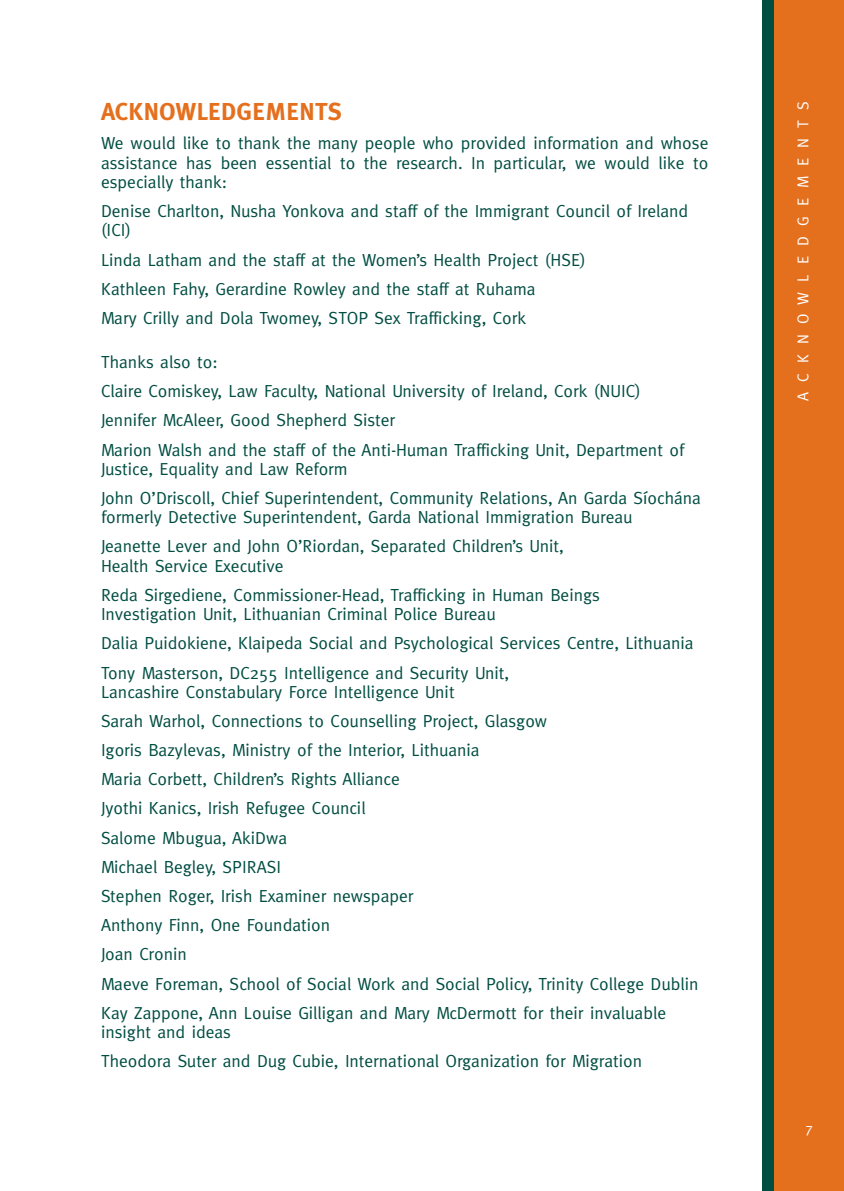
<style>
.page{position:relative;width:844px;height:1191px;background:#fff}
.page>*{position:absolute;margin:0;border:0;box-sizing:border-box;transform-origin:0 0}
.t1{font:700 24.5px "Meta Plus";color:#e4701e}
.t2{font:17.5px/29.2px "Meta";color:#004d42}
.t3{font:15.75px "Meta";letter-spacing:.64em;color:#fff}
.t4{font:14px "Meta";color:#fff}
</style>
<div class="page">
<div style="left:761px;top:0;width:82px;height:1191px;background:#004d42"></div>
<div style="left:774px;top:0;width:69px;height:1191px;background:#e4701e"></div>
<h1 class="t1" style="left:101px;top:97px;width:242px">ACKNOWLEDGEMENTS</h1>
<p class="t2" style="left:101px;top:134px;width:608px;line-height:19.2px;text-align:justify">We would like to thank the many people who provided information and whose assistance has been essential to the research. In particular, we would like to especially thank:</p>
<p class="t2" style="left:101px;top:201px;width:588px;line-height:19.2px">Denise Charlton, Nusha Yonkova and staff of the Immigrant Council of Ireland (ICI)</p>
<p class="t2" style="left:101px;top:245px;width:486px">Linda Latham and the staff at the Women’s Health Project (HSE)<br>Kathleen Fahy, Gerardine Rowley and the staff at Ruhama<br>Mary Crilly and Dola Twomey, STOP Sex Trafficking, Cork</p>
<p class="t2" style="left:101px;top:347px;width:584px">Thanks also to:<br>Claire Comiskey, Law Faculty, National University of Ireland, Cork (NUIC)<br>Jennifer McAleer, Good Shepherd Sister<br>Marion Walsh and the staff of the Anti-Human Trafficking Unit, Department of</p>
<p class="t2" style="left:101px;top:454px;width:601px">Justice, Equality and Law Reform<br>John O’Driscoll, Chief Superintendent, Community Relations, An Garda Síochána</p>
<p class="t2" style="left:101px;top:502px;width:533px">formerly Detective Superintendent, Garda National Immigration Bureau<br>Jeanette Lever and John O’Riordan, Separated Children’s Unit,</p>
<p class="t2" style="left:101px;top:551px;width:500px">Health Service Executive<br>Reda Sirgediene, Commissioner-Head, Trafficking in Human Beings</p>
<p class="t2" style="left:101px;top:599px;width:594px">Investigation Unit, Lithuanian Criminal Police Bureau<br>Dalia Puidokiene, Klaipeda Social and Psychological Services Centre, Lithuania<br>Tony Masterson, DC255 Intelligence and Security Unit,</p>
<p class="t2" style="left:101px;top:677px;width:599px">Lancashire Constabulary Force Intelligence Unit<br>Sarah Warhol, Connections to Counselling Project, Glasgow<br>Igoris Bazylevas, Ministry of the Interior, Lithuania<br>Maria Corbett, Children’s Rights Alliance<br>Jyothi Kanics, Irish Refugee Council<br>Salome Mbugua, AkiDwa<br>Michael Begley, SPIRASI<br>Stephen Roger, Irish Examiner newspaper<br>Anthony Finn, One Foundation<br>Joan Cronin<br>Maeve Foreman, School of Social Work and Social Policy, Trinity College Dublin Kay Zappone, Ann Louise Gilligan and Mary McDermott for their invaluable</p>
<p class="t2" style="left:101px;top:1017px;width:542px">insight and ideas<br>Theodora Suter and Dug Cubie, International Organization for Migration</p>
<p class="t3" style="left:793px;top:401px;width:301px;rotate:-90deg">ACKNOWLEDGEMENTS</p>
<p class="t4" style="left:805px;top:1119px;width:9px">7</p>
</div>
